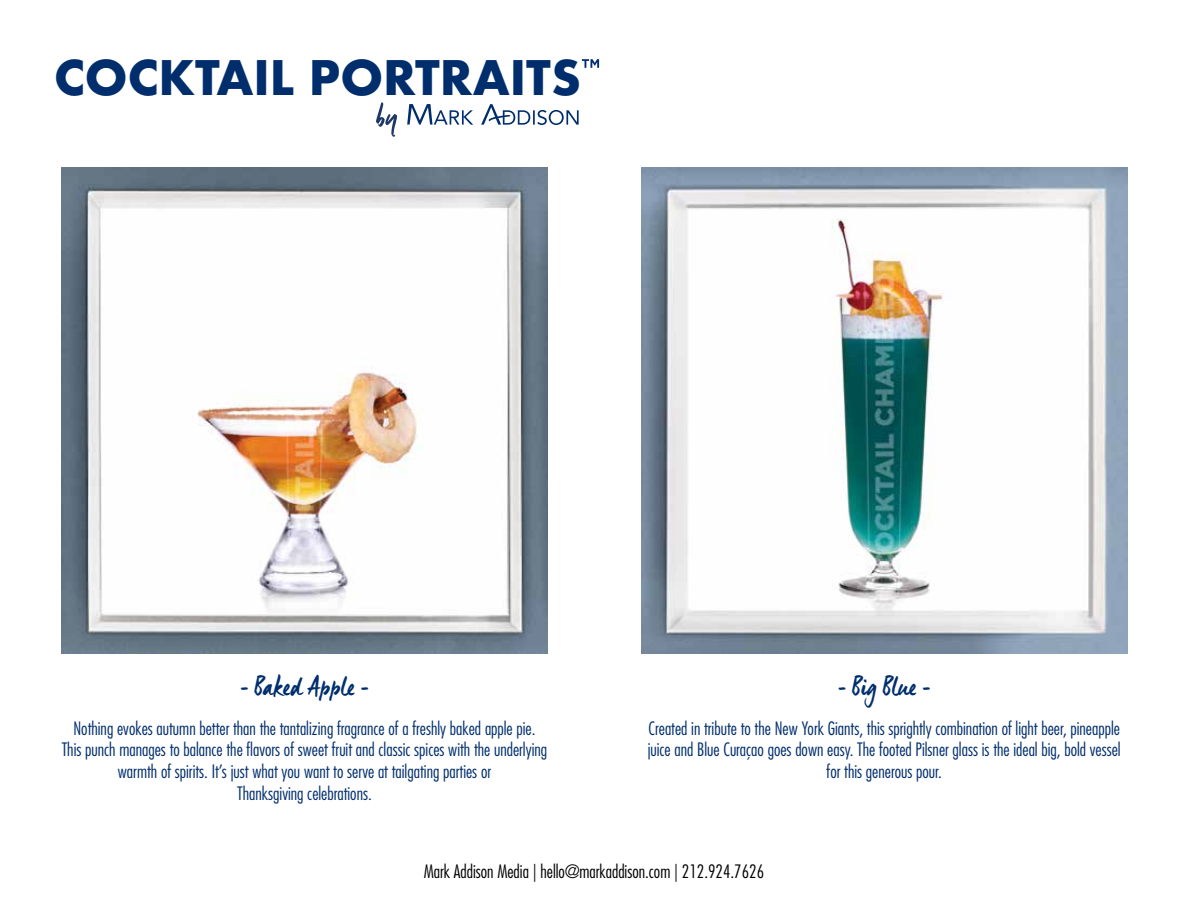
<style>
.page{position:relative;width:1188px;height:918px;background:#fff}
.page>*{position:absolute;margin:0;border:0;box-sizing:border-box;transform-origin:0 0}
.t1{font:700 46.35px "Futura";color:#002e6d}
.t2{font:27px "Manus";color:#002e6d}
.t3{font:300 condensed 18px/21.6px "Futura";color:#002e6d;text-align:center}
.t4{font:300 condensed 18px "Futura";color:#000}
</style>
<div class="page">
<svg style="left:582px;top:59px;width:17px;height:9px"></svg>
<svg style="left:376px;top:102px;width:21px;height:35px"></svg>
<svg style="left:407px;top:104px;width:172px;height:21px"></svg>
<img style="left:62px;top:167px;width:486px;height:486px">
<img style="left:641px;top:167px;width:486px;height:486px">
<h1 class="t1" style="left:54px;top:44px;width:528px">COCKTAIL PORTRAITS</h1>
<h2 class="t2" style="left:239px;top:670px;width:132px">- Baked Apple -</h2>
<p class="t3" style="left:62px;top:717px;width:487px">Nothing evokes autumn better than the tantalizing fragrance of a freshly baked apple pie.<br>This punch manages to balance the flavors of sweet fruit and classic spices with the underlying warmth of spirits. It’s just what you want to serve at tailgating parties or<br>Thanksgiving celebrations.</p>
<h2 class="t2" style="left:837px;top:670px;width:95px">- Big Blue -</h2>
<p class="t3" style="left:648px;top:717px;width:475px">Created in tribute to the New York Giants, this sprightly combination of light beer, pineapple juice and Blue Curaçao goes down easy. The footed Pilsner glass is the ideal big, bold vessel for this generous pour.</p>
<p class="t4" style="left:424px;top:861px;width:342px">Mark Addison Media | hello@markaddison.com | 212.924.7626</p>
</div>
